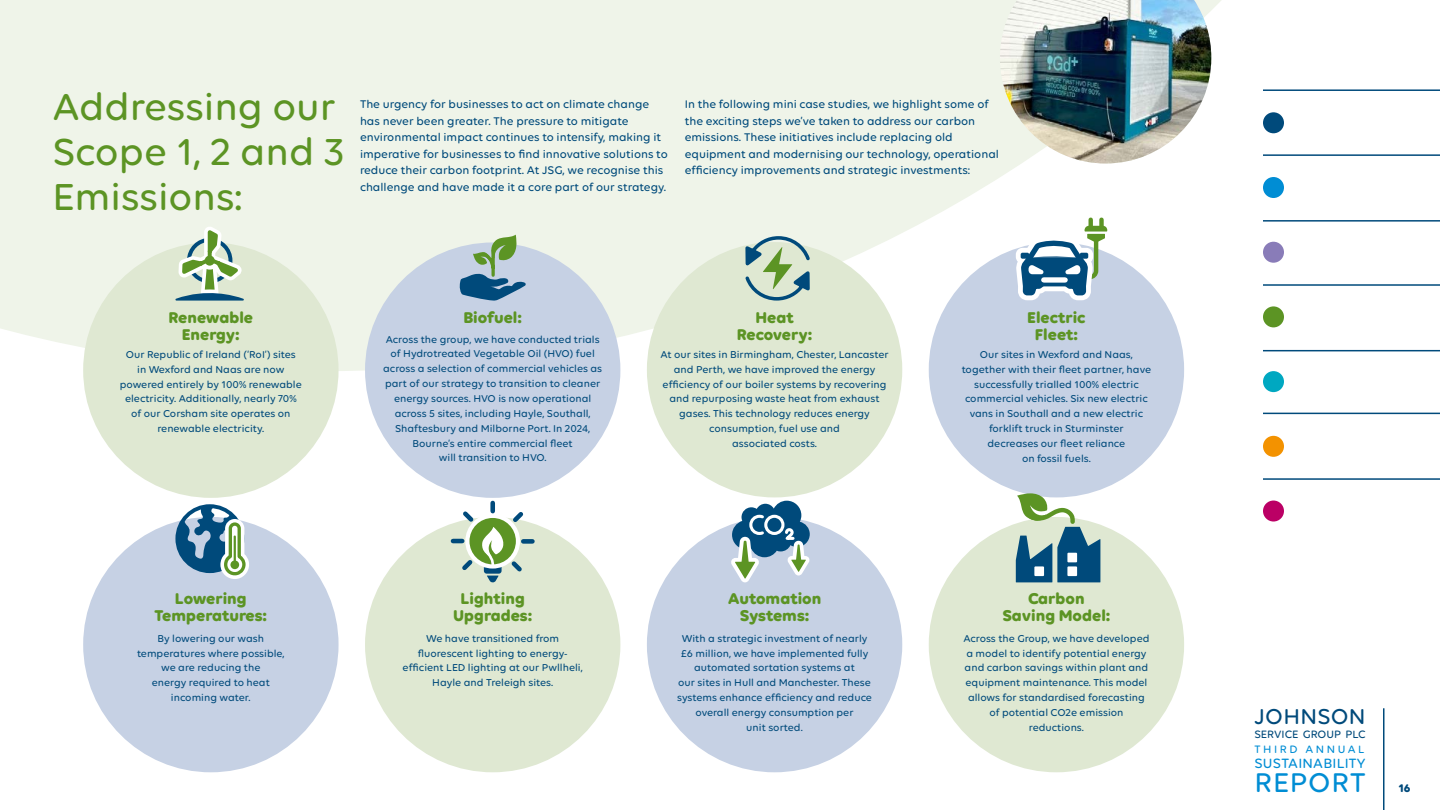
<style>
.page{position:relative;width:1440px;height:810px;background:#fff}
.page>*{position:absolute;margin:0;border:0;box-sizing:border-box;transform-origin:0 0}
.t1{font:500 40.5px/45px "Volte Rounded";color:#5c9424}
.t2{font:500 29.25px "Volte Rounded";letter-spacing:.025em;color:#008dd4}
.t3{font:500 23.25px "Volte Rounded";letter-spacing:.015em;color:#004a7b}
.t4{font:700 16.88px/16.9px "Volte Rounded";color:#5c9424;text-align:center}
.t5{font:500 14.55px "Volte Rounded";letter-spacing:.015em;color:#008dd4}
.t6{font:500 12px/16.5px "Volte Rounded";color:#004a7b}
.t7{font:700 12px "Volte Rounded";color:#004a7b}
.t8{font:500 11.62px "Volte Rounded";letter-spacing:.22em;color:#008dd4}
.t9{font:500 11.55px "Volte Rounded";color:#004a7b}
.t10{font:500 10.8px/14.9px "Volte Rounded";color:#004a7b;text-align:center}
</style>
<div class="page">
<svg style="left:0;top:0;width:1440px;height:371px;fill:#eff4e9"></svg>
<img style="left:1000px;top:0;width:211px;height:164px">
<hr style="left:1263px;top:478px;width:177px;height:2px;background:#004a7b">
<hr style="left:1263px;top:350px;width:177px;height:1px;background:#004a7b">
<hr style="left:1263px;top:220px;width:177px;height:2px;background:#004a7b">
<hr style="left:1263px;top:413px;width:177px;height:1px;background:#004a7b">
<hr style="left:1263px;top:284px;width:177px;height:2px;background:#004a7b">
<hr style="left:1263px;top:154px;width:177px;height:2px;background:#004a7b">
<hr style="left:1263px;top:89px;width:177px;height:2px;background:#004a7b">
<div style="left:1263px;top:112px;width:21px;height:21px;background:#004a7b;border-radius:50%"></div>
<div style="left:1263px;top:177px;width:21px;height:21px;background:#008dd4;border-radius:50%"></div>
<div style="left:1263px;top:306px;width:21px;height:21px;background:#5c9424;border-radius:50%"></div>
<div style="left:1263px;top:436px;width:21px;height:21px;background:#f39200;border-radius:50%"></div>
<div style="left:1263px;top:501px;width:21px;height:21px;background:#bb0065;border-radius:50%"></div>
<div style="left:1263px;top:242px;width:21px;height:21px;background:#897cb8;border-radius:50%"></div>
<div style="left:1263px;top:371px;width:21px;height:21px;background:#00a8c1;border-radius:50%"></div>
<hr style="left:1383px;top:708px;width:1px;height:102px;background:#004a7b">
<div style="left:83px;top:517px;width:256px;height:255px;background:#c6d1e4;border-radius:50%"></div>
<div style="left:929px;top:517px;width:255px;height:255px;background:#dfe8d2;border-radius:50%"></div>
<div style="left:647px;top:517px;width:255px;height:255px;background:#c6d1e4;border-radius:50%"></div>
<div style="left:365px;top:517px;width:255px;height:255px;background:#dfe8d2;border-radius:50%"></div>
<div style="left:83px;top:242px;width:256px;height:256px;background:#dfe8d2;border-radius:50%"></div>
<div style="left:929px;top:242px;width:255px;height:255px;background:#c6d1e4;border-radius:50%"></div>
<div style="left:647px;top:242px;width:255px;height:255px;background:#dfe8d2;border-radius:50%"></div>
<div style="left:365px;top:242px;width:255px;height:256px;background:#c6d1e4;border-radius:50%"></div>
<svg style="left:175px;top:226px;width:69px;height:75px"></svg>
<svg style="left:459px;top:235px;width:67px;height:66px"></svg>
<svg style="left:742px;top:234px;width:71px;height:67px"></svg>
<svg style="left:1016px;top:215px;width:91px;height:85px"></svg>
<div style="left:1021px;top:253px;width:8px;height:6px;background:#004a7b;border-radius:2px"></div>
<div style="left:1080px;top:253px;width:8px;height:6px;background:#004a7b;border-radius:2px"></div>
<div style="left:1044px;top:277px;width:21px;height:6px;background:#fff"></div>
<svg style="left:177px;top:506px;width:72px;height:73px"></svg>
<div style="left:230px;top:560px;width:9px;height:9px;background:#5c9424;border-radius:50%"></div>
<hr style="left:234px;top:537px;width:2px;height:24px;background:#5c9424">
<svg style="left:448px;top:500px;width:89px;height:83px"></svg>
<svg style="left:731px;top:501px;width:79px;height:81px"></svg>
<svg style="left:1016px;top:493px;width:84px;height:89px"></svg>
<h1 class="t1" style="left:52px;top:84px;width:294px">Addressing our<br>Scope 1, 2 and 3<br>Emissions:</h1>
<p class="t6" style="left:360px;top:96px;width:309px">The urgency for businesses to act on climate change has never been greater. The pressure to mitigate environmental impact continues to intensify, making it imperative for businesses to find innovative solutions to reduce their carbon footprint. At JSG, we recognise this challenge and have made it a core part of our strategy.</p>
<p class="t6" style="left:685px;top:96px;width:316px">In the following mini case studies, we highlight some of the exciting steps we’ve taken to address our carbon emissions. These initiatives include replacing old equipment and modernising our technology, operational efficiency improvements and strategic investments:</p>
<h3 class="t4" style="left:169px;top:309px;width:86px">Renewable<br>Energy:</h3>
<h3 class="t4" style="left:463px;top:309px;width:60px">Biofuel:</h3>
<h3 class="t4" style="left:737px;top:309px;width:77px">Heat<br>Recovery:</h3>
<h3 class="t4" style="left:1027px;top:309px;width:60px">Electric<br>Fleet:</h3>
<p class="t10" style="left:383px;top:331px;width:220px">Across the group, we have conducted trials of Hydrotreated Vegetable Oil (HVO) fuel across a selection of commercial vehicles as part of our strategy to transition to cleaner energy sources. HVO is now operational across 5 sites, including Hayle, Southall, Shaftesbury and Milborne Port. In 2024, Bourne’s entire commercial fleet<br>will transition to HVO.</p>
<p class="t10" style="left:962px;top:347px;width:191px">Our sites in Wexford and Naas, together with their fleet partner, have successfully trialled 100% electric commercial vehicles. Six new electric vans in Southall and a new electric forklift truck in Sturminster<br>decreases our fleet reliance<br>on fossil fuels.</p>
<p class="t10" style="left:120px;top:347px;width:184px">Our Republic of Ireland (‘RoI’) sites<br>in Wexford and Naas are now powered entirely by 100% renewable electricity. Additionally, nearly 70% of our Corsham site operates on renewable electricity.</p>
<p class="t10" style="left:660px;top:347px;width:230px">At our sites in Birmingham, Chester, Lancaster and Perth, we have improved the energy efficiency of our boiler systems by recovering and repurposing waste heat from exhaust gases. This technology reduces energy consumption, fuel use and<br>associated costs.</p>
<h3 class="t4" style="left:155px;top:590px;width:114px">Lowering<br>Temperatures:</h3>
<h3 class="t4" style="left:453px;top:590px;width:81px">Lighting<br>Upgrades:</h3>
<h3 class="t4" style="left:728px;top:590px;width:95px">Automation<br>Systems:</h3>
<h3 class="t4" style="left:1002px;top:590px;width:110px">Carbon<br>Saving Model:</h3>
<p class="t10" style="left:137px;top:630px;width:149px">By lowering our wash temperatures where possible, we are reducing the<br>energy required to heat incoming water.</p>
<p class="t10" style="left:677px;top:630px;width:196px">With a strategic investment of nearly £6 million, we have implemented fully automated sortation systems at<br>our sites in Hull and Manchester. These systems enhance efficiency and reduce overall energy consumption per<br>unit sorted.</p>
<p class="t10" style="left:403px;top:630px;width:182px">We have transitioned from fluorescent lighting to energy&shy;efficient LED lighting at our Pwllheli,<br>Hayle and Treleigh sites.</p>
<p class="t10" style="left:963px;top:630px;width:188px">Across the Group, we have developed a model to identify potential energy and carbon savings within plant and equipment maintenance. This model allows for standardised forecasting of potential CO2e emission reductions.</p>
<h3 class="t3" style="left:1254px;top:703px;width:113px">JOHNSON</h3>
<p class="t9" style="left:1254px;top:727px;width:113px">SERVICE GROUP PLC</p>
<p class="t8" style="left:1254px;top:742px;width:112px">THIRD ANNUAL</p>
<h3 class="t5" style="left:1254px;top:754px;width:113px">SUSTAINABILITY</h3>
<h2 class="t2" style="left:1254px;top:765px;width:113px">REPORT</h2>
<p class="t7" style="left:1398px;top:781px;width:14px">16</p>
</div>
